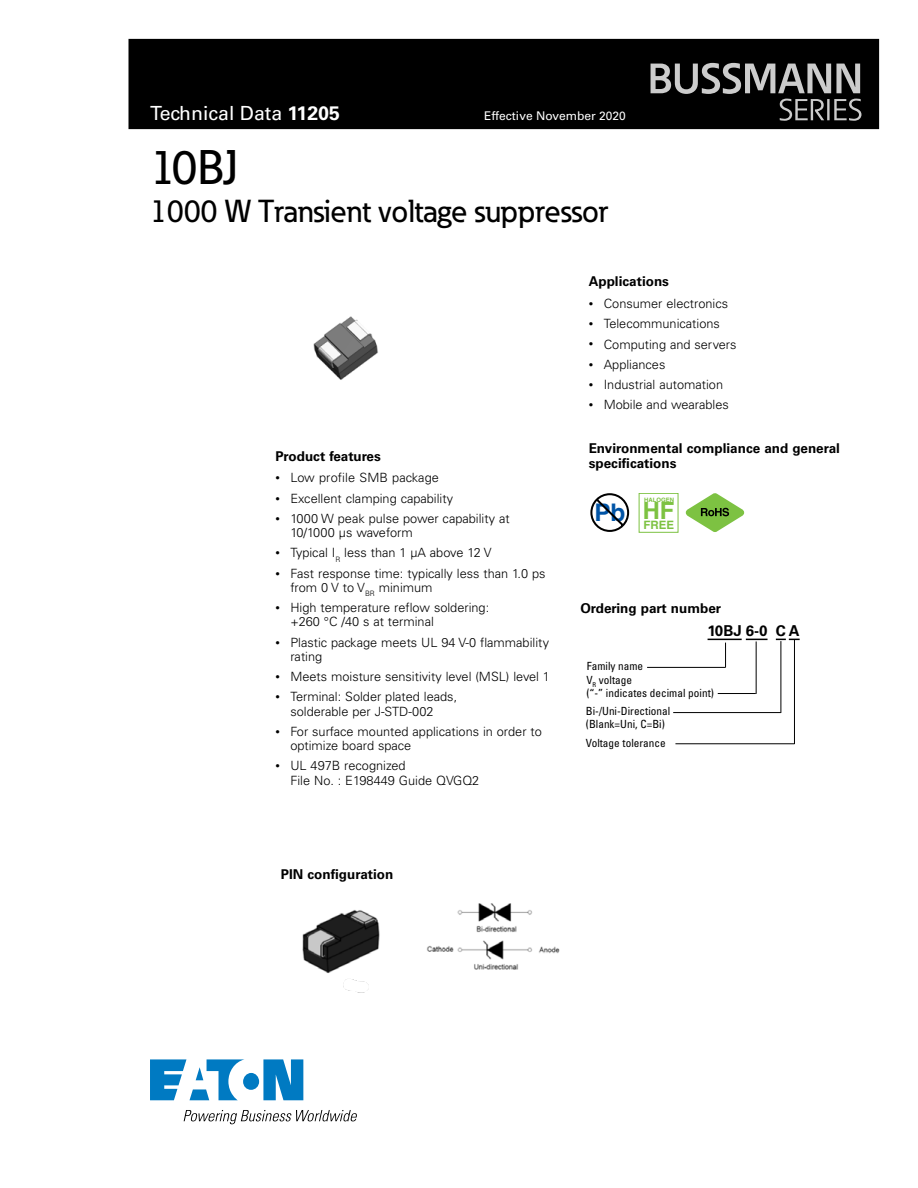
<style>
.page{position:relative;width:918px;height:1188px;background:#fff}
.page>*{position:absolute;margin:0;border:0;box-sizing:border-box;transform-origin:0 0}
.t1{font:500 48px "Eaton";color:#000}
.t2{font:500 31.5px "Eaton";letter-spacing:-.01em;color:#000}
.t3{font:700 24.3px "Helvetica";color:#0054a6}
.t4{font:700 23.7px "Helvetica";color:#7dc242}
.t5{font:19.5px "Univers LT Std";color:#fff}
.t6{font:700 15px "Univers LT Std";color:#000}
.t7{font:700 13.5px/15px "Univers LT Std";color:#000}
.t8{font:300 12.75px/14.2px "Univers";color:#000}
.t9{font:12px "Univers LT Std";color:#fff}
.t10{font:700 11.55px "Helvetica";color:#7dc242}
.t11{font:condensed 11.25px/13.5px "Univers LT Std";color:#000}
.t12{font:700 6px "Helvetica";color:#7dc242}
.s1{font-weight:700}
.s2{font-size:9px}
</style>
<div class="page">
<div style="left:129px;top:39px;width:750px;height:90px;background:#000"></div>
<svg style="left:651px;top:63px;width:210px;height:58px"></svg>
<svg style="left:150px;top:1059px;width:153px;height:41px"></svg>
<svg style="left:184px;top:1110px;width:173px;height:14px"></svg>
<img style="left:302px;top:903px;width:258px;height:90px">
<hr style="left:708px;top:639px;width:34px;height:1px;background:#000">
<svg style="left:746px;top:639px;width:22px;height:1px"></svg>
<svg style="left:776px;top:639px;width:24px;height:1px"></svg>
<svg style="left:725px;top:643px;width:1px;height:24px"></svg>
<hr style="left:647px;top:667px;width:79px;height:1px;background:#000">
<hr style="left:756px;top:641px;width:1px;height:53px;background:#000">
<hr style="left:718px;top:693px;width:38px;height:1px;background:#000">
<hr style="left:794px;top:639px;width:1px;height:105px;background:#000">
<hr style="left:675px;top:743px;width:119px;height:1px;background:#000">
<hr style="left:781px;top:641px;width:1px;height:72px;background:#000">
<hr style="left:673px;top:712px;width:108px;height:1px;background:#000">
<svg style="left:590px;top:493px;width:39px;height:39px"></svg>
<svg style="left:686px;top:493px;width:58px;height:39px"></svg>
<img style="left:313px;top:316px;width:65px;height:64px">
<h3 class="t5" style="left:150px;top:102px;width:192px">Technical Data <span class="s1">11205</span></h3>
<p class="t9" style="left:484px;top:109px;width:143px">Effective November 2020</p>
<h1 class="t1" style="left:150px;top:138px;width:90px">10BJ</h1>
<h2 class="t2" style="left:150px;top:191px;width:460px">1000 W Transient voltage suppressor</h2>
<p class="t7" style="left:275px;top:449px;width:107px">Product features</p>
<p class="t8" style="left:275px;top:471px;width:165px"><span class="s2">•</span> Low profile SMB package</p>
<p class="t8" style="left:275px;top:491px;width:179px"><span class="s2">•</span> Excellent clamping capability</p>
<p class="t8" style="left:290px;top:511px;width:221px;text-indent:-15px"><span class="s2">•</span> 1000 W peak pulse power capability at<br>10/1000 μs waveform</p>
<p class="t8" style="left:275px;top:546px;width:218px"><span class="s2">•</span> Typical I<sub>R</sub> less than 1 μA above 12 V</p>
<p class="t8" style="left:290px;top:566px;width:257px;text-indent:-15px"><span class="s2">•</span> Fast response time: typically less than 1.0 ps from 0 V to V<sub>BR</sub> minimum</p>
<p class="t8" style="left:290px;top:601px;width:200px;text-indent:-15px"><span class="s2">•</span> High temperature reflow soldering: +260 °C /40 s at terminal</p>
<p class="t8" style="left:290px;top:635px;width:260px;text-indent:-15px"><span class="s2">•</span> Plastic package meets UL 94 V-0 flammability rating</p>
<p class="t8" style="left:275px;top:670px;width:276px"><span class="s2">•</span> Meets moisture sensitivity level (MSL) level 1</p>
<p class="t8" style="left:290px;top:690px;width:168px;text-indent:-15px"><span class="s2">•</span> Terminal: Solder plated leads, solderable per J-STD-002</p>
<p class="t8" style="left:290px;top:724px;width:253px;text-indent:-15px"><span class="s2">•</span> For surface mounted applications in order to optimize board space</p>
<p class="t8" style="left:290px;top:759px;width:190px;text-indent:-15px"><span class="s2">•</span> UL 497B recognized<br>File No. : E198449 Guide QVGQ2</p>
<p class="t7" style="left:589px;top:274px;width:82px">Applications</p>
<p class="t8" style="left:589px;top:296px;width:141px"><span class="s2">•</span> Consumer electronics</p>
<p class="t8" style="left:589px;top:317px;width:133px"><span class="s2">•</span> Telecommunications</p>
<p class="t8" style="left:589px;top:337px;width:149px"><span class="s2">•</span> Computing and servers</p>
<p class="t8" style="left:589px;top:357px;width:78px"><span class="s2">•</span> Appliances</p>
<p class="t8" style="left:589px;top:377px;width:136px"><span class="s2">•</span> Industrial automation</p>
<p class="t8" style="left:589px;top:398px;width:142px"><span class="s2">•</span> Mobile and wearables</p>
<p class="t7" style="left:589px;top:441px;width:253px">Environmental compliance and general specifications</p>
<h3 class="t3" style="left:594px;top:497px;width:33px">Pb</h3>
<p class="t12" style="left:644px;top:496px;width:32px">HALOGEN</p>
<h3 class="t4" style="left:643px;top:497px;width:33px">HF</h3>
<p class="t10" style="left:644px;top:517px;width:32px">FREE</p>
<p class="t7" style="left:580px;top:601px;width:142px">Ordering part number</p>
<p class="t6" style="left:708px;top:622px;width:94px">10BJ 6-0 C A</p>
<p class="t11" style="left:586px;top:659px;width:129px">Family name<br>V<sub>R</sub> voltage<br>(“-” indicates decimal point)</p>
<p class="t11" style="left:586px;top:704px;width:86px">Bi-/Uni-Directional (Blank=Uni, C=Bi)</p>
<p class="t11" style="left:586px;top:736px;width:81px">Voltage tolerance</p>
<p class="t7" style="left:281px;top:866px;width:114px">PIN configuration</p>
</div>
